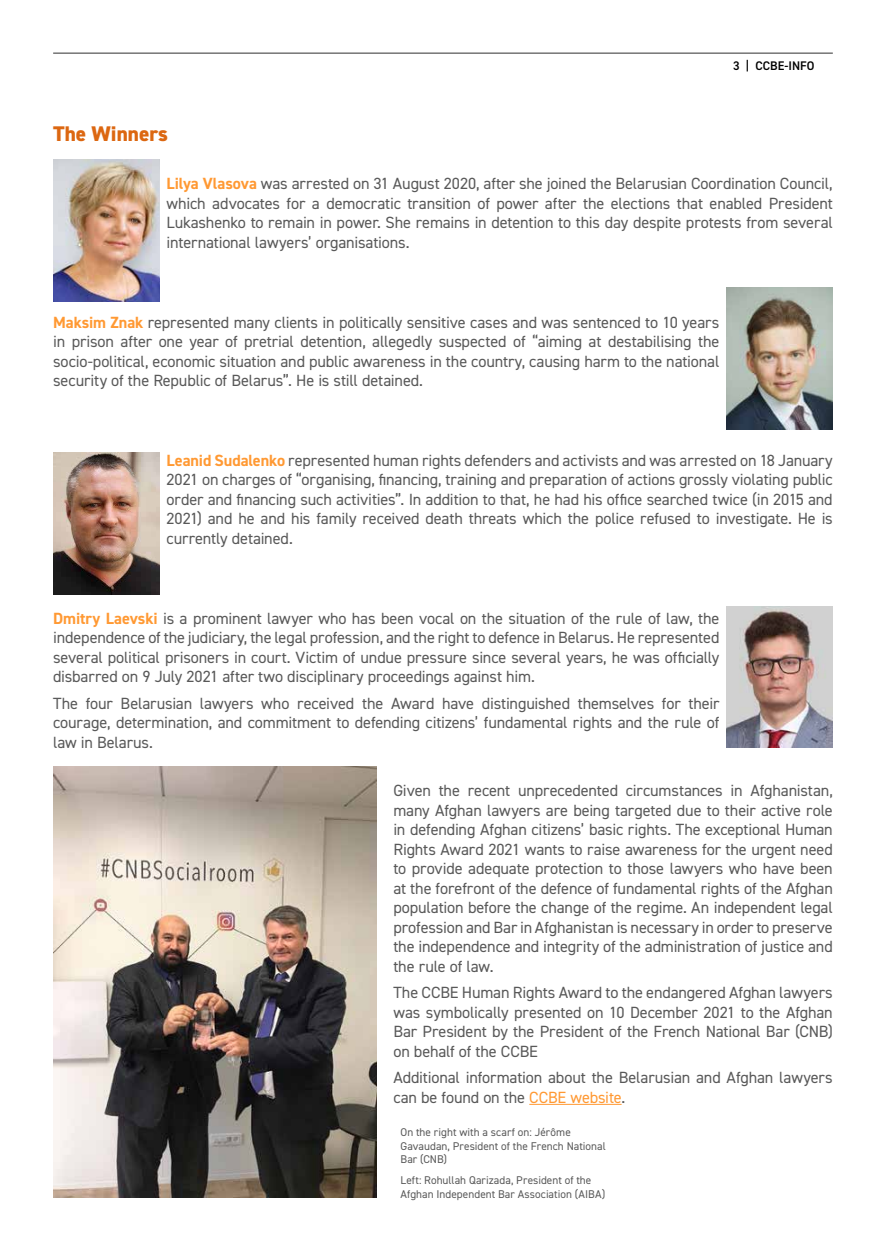
<style>
.page{position:relative;width:886px;height:1251px;background:#fff}
.page>*{position:absolute;margin:0;border:0;box-sizing:border-box;transform-origin:0 0}
.t1{font:800 21.25px "DIN2014";color:#dc6711}
.t2{font:16.25px/19.5px "DIN2014";letter-spacing:-.01em;color:#595959;text-align:justify}
.t3{font:600 12.5px "DIN2014";color:#000}
.t4{font:11.25px/13.5px "DIN2014";letter-spacing:.005em;color:#595959}
.s1{font-weight:700;color:#f93}
.s2{color:#f93}
</style>
<div class="page">
<img style="left:53px;top:159px;width:106px;height:142px">
<img style="left:726px;top:288px;width:107px;height:142px">
<img style="left:53px;top:452px;width:106px;height:142px">
<img style="left:726px;top:606px;width:107px;height:142px">
<img style="left:53px;top:766px;width:324px;height:432px">
<hr style="left:53px;top:53px;width:780px;height:1px;background:#595959">
<hr style="left:529px;top:1104px;width:93px;height:1px;background:#f93">
<h1 class="t1" style="left:53px;top:120px;width:116px">The Winners</h1>
<p class="t3" style="left:733px;top:58px;width:83px">3 | CCBE-INFO</p>
<p class="t2" style="left:167px;top:174px;width:668px"><span class="s1">Lilya Vlasova</span> was arrested on 31 August 2020, after she joined the Belarusian Coordination Council, which advocates for a democratic transition of power after the elections that enabled President Lukashenko to remain in power. She remains in detention to this day despite protests from several international lawyers’ organisations.</p>
<p class="t2" style="left:53px;top:312px;width:668px"><span class="s1">Maksim Znak</span> represented many clients in politically sensitive cases and was sentenced to 10 years in prison after one year of pretrial detention, allegedly suspected of “aiming at destabilising the socio-political, economic situation and public awareness in the country, causing harm to the national security of the Republic of Belarus”. He is still detained.</p>
<p class="t2" style="left:167px;top:450px;width:668px"><span class="s1">Leanid Sudalenko</span> represented human rights defenders and activists and was arrested on 18 January 2021 on charges of “organising, financing, training and preparation of actions grossly violating public order and financing such activities”. In addition to that, he had his office searched twice (in 2015 and 2021) and he and his family received death threats which the police refused to investigate. He is currently detained.</p>
<p class="t2" style="left:53px;top:608px;width:668px"><span class="s1">Dmitry Laevski</span> is a prominent lawyer who has been vocal on the situation of the rule of law, the independence of the judiciary, the legal profession, and the right to defence in Belarus. He represented several political prisoners in court. Victim of undue pressure since several years, he was officially disbarred on 9 July 2021 after two disciplinary proceedings against him.</p>
<p class="t2" style="left:53px;top:693px;width:668px">The four Belarusian lawyers who received the Award have distinguished themselves for their courage, determination, and commitment to defending citizens’ fundamental rights and the rule of law in Belarus.</p>
<p class="t2" style="left:393px;top:780px;width:441px">Given the recent unprecedented circumstances in Afghanistan, many Afghan lawyers are being targeted due to their active role in defending Afghan citizens’ basic rights. The exceptional Human Rights Award 2021 wants to raise awareness for the urgent need to provide adequate protection to those lawyers who have been at the forefront of the defence of fundamental rights of the Afghan population before the change of the regime. An independent legal profession and Bar in Afghanistan is necessary in order to preserve the independence and integrity of the administration of justice and the rule of law.</p>
<p class="t2" style="left:393px;top:982px;width:441px">The CCBE Human Rights Award to the endangered Afghan lawyers was symbolically presented on 10 December 2021 to the Afghan Bar President by the President of the French National Bar (CNB) on behalf of the CCBE</p>
<p class="t2" style="left:393px;top:1067px;width:441px">Additional information about the Belarusian and Afghan lawyers can be found on the <span class="s2">CCBE website</span>.</p>
<p class="t4" style="left:400px;top:1125px;width:207px">On the right with a scarf on: Jérôme<br>Gavaudan, President of the French National<br>Bar (CNB)</p>
<p class="t4" style="left:400px;top:1173px;width:206px">Left: Rohullah Qarizada, President of the<br>Afghan Independent Bar Association (AIBA)</p>
</div>
